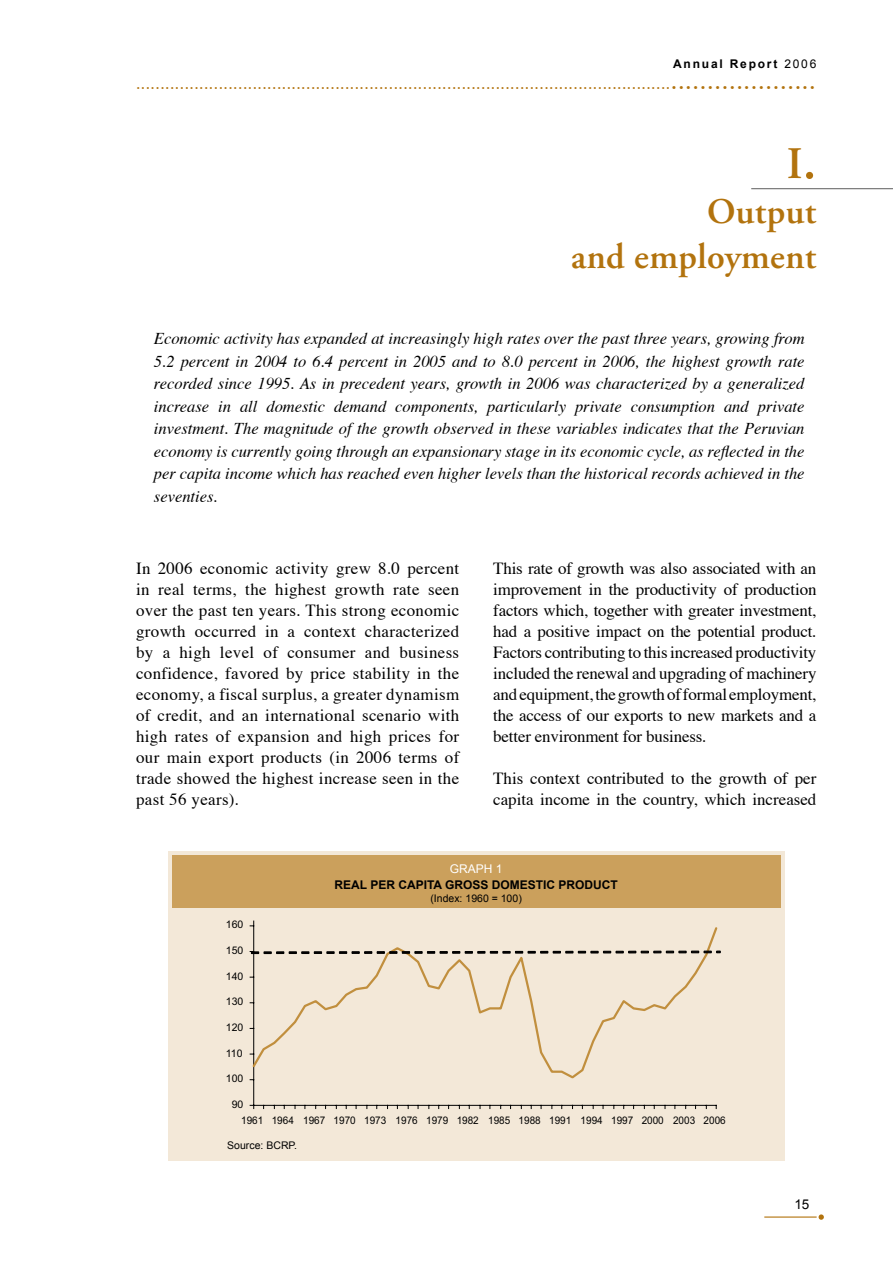
<style>
.page{position:relative;width:893px;height:1263px;background:#fff}
.page>*{position:absolute;margin:0;border:0;box-sizing:border-box;transform-origin:0 0}
.t1{font:600 45px "Adobe Garamond Pro";color:#b2730e}
.t2{font:600 36px/45px "Adobe Garamond Pro";letter-spacing:.01em;color:#b2730e;text-align:right}
.t3{font:18px "Times";color:#b2730e}
.t4{font:16.95px/21px "Times";color:#000;text-align:justify}
.t5{font:italic 16.5px/22.5px "Times";color:#000;text-align:justify}
.t6{font:13.5px "Arial";color:#000}
.t7{font:700 12px "Arial";color:#000}
.t8{font:700 12px "Arial";letter-spacing:.15em;color:#000}
.t9{font:12px "Arial";color:#fff}
.t10{font:10.5px "Arial";color:#000;scale:.95 1}
.t11{font:10.5px "Arial";color:#000}
.s1{font-weight:400}
.s2{font-size:27px}
.s3{font-size:54px}
</style>
<div class="page">
<hr style="left:764px;top:1216px;width:53px;height:1px;background:#b2730e">
<svg style="left:819px;top:1214px;width:5px;height:6px"></svg>
<hr style="left:751px;top:188px;width:142px;height:1px;background:#000">
<div style="left:168px;top:852px;width:617px;height:309px;background:#f3e8d8"></div>
<div style="left:172px;top:856px;width:608px;height:52px;background:#cba05c"></div>
<hr style="left:253px;top:921px;width:1px;height:184px;background:#000">
<hr style="left:254px;top:1105px;width:462px;height:1px;background:#000">
<svg style="left:251px;top:925px;width:467px;height:155px"></svg>
<svg style="left:250px;top:950px;width:471px;height:4px"></svg>
<p class="t8" style="left:673px;top:57px;width:145px">Annual Report <span class="s1">2006</span></p>
<p class="t3" style="left:136px;top:66px;width:681px">..............................................................................................................<span class="s2">....................</span></p>
<h1 class="t1" style="left:787px;top:138px;width:31px">I<span class="s3">.</span></h1>
<h2 class="t2" style="left:571px;top:190px;width:247px">Output<br>and employment</h2>
<p class="t5" style="left:154px;top:326px;width:652px">Economic activity has expanded at increasingly high rates over the past three years, growing from 5.2 percent in 2004 to 6.4 percent in 2005 and to 8.0 percent in 2006, the highest growth rate recorded since 1995. As in precedent years, growth in 2006 was characterized by a generalized increase in all domestic demand components, particularly private consumption and private investment. The magnitude of the growth observed in these variables indicates that the Peruvian economy is currently going through an expansionary stage in its economic cycle, as reflected in the per capita income which has reached even higher levels than the historical records achieved in the seventies.</p>
<p class="t4" style="left:136px;top:556px;width:325px">In 2006 economic activity grew 8.0 percent in real terms, the highest growth rate seen over the past ten years. This strong economic growth occurred in a context characterized by a high level of consumer and business confidence, favored by price stability in the economy, a fiscal surplus, a greater dynamism of credit, and an international scenario with high rates of expansion and high prices for our main export products (in 2006 terms of trade showed the highest increase seen in the past 56 years).</p>
<p class="t4" style="left:493px;top:556px;width:325px">This rate of growth was also associated with an improvement in the productivity of production factors which, together with greater investment, had a positive impact on the potential product.<br>Factors contributing to this increased productivity included the renewal and upgrading of machinery and equipment, the growth of formal employment, the access of our exports to new markets and a better environment for business.</p>
<p class="t4" style="left:493px;top:766px;width:325px">This context contributed to the growth of per capita income in the country, which increased</p>
<p class="t11" style="left:226px;top:919px;width:19px">160</p>
<p class="t11" style="left:226px;top:944px;width:19px">150</p>
<p class="t11" style="left:226px;top:970px;width:19px">140</p>
<p class="t11" style="left:226px;top:996px;width:19px">130</p>
<p class="t11" style="left:226px;top:1021px;width:19px">120</p>
<p class="t11" style="left:226px;top:1047px;width:18px">110</p>
<p class="t11" style="left:226px;top:1072px;width:19px">100</p>
<p class="t11" style="left:232px;top:1098px;width:13px">90</p>
<p class="t9" style="left:450px;top:862px;width:54px">Graph 1</p>
<p class="t7" style="left:335px;top:878px;width:285px">REAL PER CAPITA GROSS DOMESTIC PRODUCT</p>
<p class="t11" style="left:430px;top:892px;width:93px">(Index: 1960 = 100)</p>
<p class="t10" style="left:241px;top:1114px;width:512px">1961 1964 1967 1970 1973 1976 1979 1982 1985 1988 1991 1994 1997 2000 2003 2006</p>
<p class="t11" style="left:227px;top:1139px;width:71px">Source: BCRP.</p>
<p class="t6" style="left:794px;top:1197px;width:15px">15</p>
</div>
